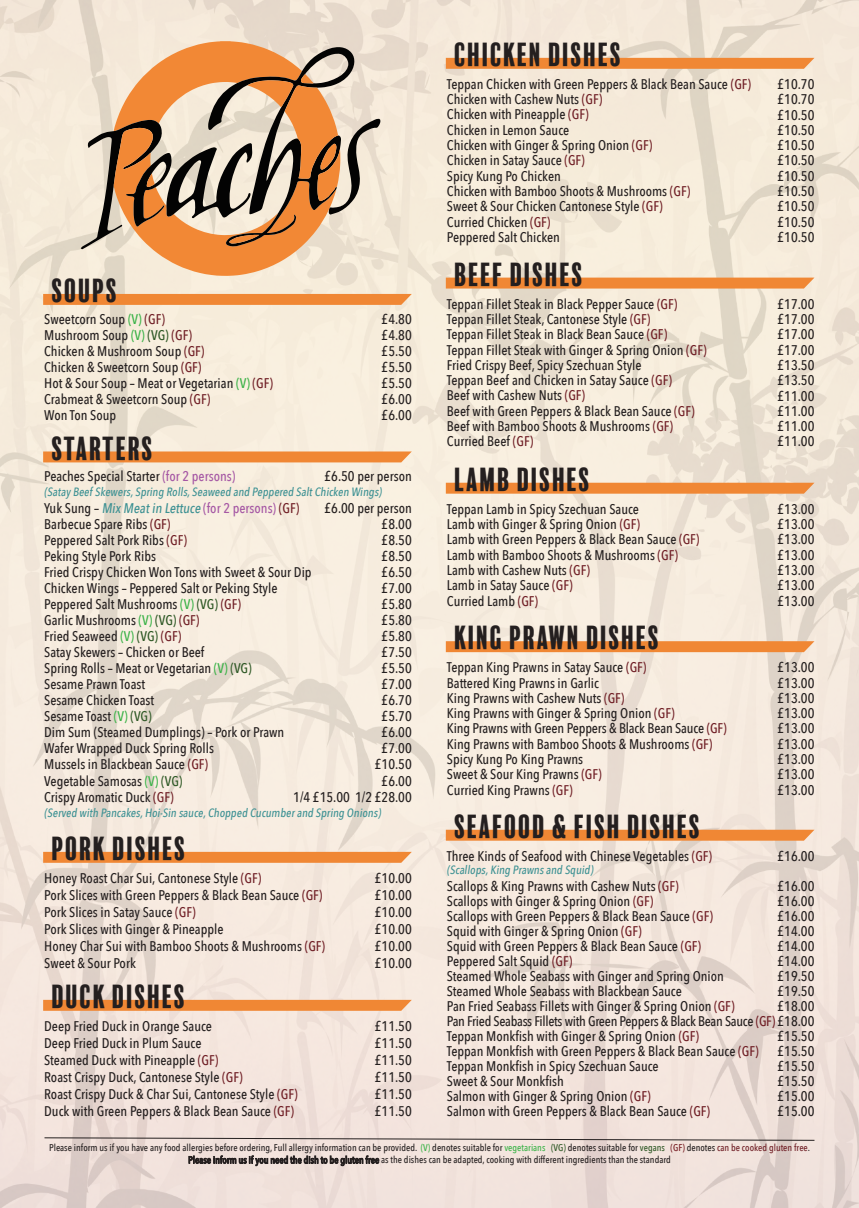
<style>
.page{position:relative;width:859px;height:1208px;background:#fff}
.page>*{position:absolute;margin:0;border:0;box-sizing:border-box;transform-origin:0 0}
.t1{font:30.6px "Balboa Plus Fill";color:#241f1f}
.t2{font:500 14px/15.3px "Avenir Next Condensed";color:#241f1f}
.t3{font:500 12px "Avenir Next Condensed";color:#3d9193}
.t4{font:500 9.8px/12px "Avenir Next Condensed";color:#241f1f;text-align:center}
.s1{color:#3ab247}
.s2{color:#6f1e25}
.s3{color:#2e5825}
.s4{color:#a557a4}
.s5{color:#3d9193}
.s6{color:#74191f}
</style>
<div class="page">
<img style="left:0;top:0;width:859px;height:1208px">
<svg style="left:81px;top:41px;width:299px;height:235px"></svg>
<svg style="left:43px;top:294px;width:369px;height:11px"></svg>
<svg style="left:43px;top:451px;width:369px;height:11px"></svg>
<svg style="left:43px;top:852px;width:369px;height:11px"></svg>
<svg style="left:446px;top:58px;width:368px;height:11px"></svg>
<svg style="left:446px;top:277px;width:368px;height:11px"></svg>
<div style="left:446px;top:483px;width:368px;height:10px;background:#f08734"></div>
<svg style="left:446px;top:641px;width:368px;height:11px"></svg>
<svg style="left:446px;top:829px;width:368px;height:11px"></svg>
<svg style="left:43px;top:999px;width:369px;height:11px"></svg>
<svg style="left:44px;top:1137px;width:771px;height:3px"></svg>
<h1 class="t1" style="left:454px;top:37px;width:170px">CHICKEN DISHES</h1>
<h1 class="t1" style="left:51px;top:273px;width:69px">SOUPS</h1>
<p class="t2" style="left:44px;top:310px;width:230px;line-height:16px">Sweetcorn Soup <span class="s1">(V)</span> <span class="s2">(GF)<br></span>Mushroom Soup <span class="s1">(V)</span> <span class="s3">(VG)</span> <span class="s2">(GF)<br></span>Chicken &amp; Mushroom Soup <span class="s2">(GF)<br></span>Chicken &amp; Sweetcorn Soup <span class="s2">(GF)<br></span>Hot &amp; Sour Soup – Meat or Vegetarian <span class="s1">(V)</span> <span class="s2">(GF)<br></span>Crabmeat &amp; Sweetcorn Soup <span class="s2">(GF)<br></span>Won Ton Soup</p>
<p class="t2" style="left:382px;top:310px;width:32px;line-height:16px;text-align:justify">£4.80 £4.80 £5.50 £5.50 £5.50 £6.00 £6.00</p>
<h1 class="t1" style="left:51px;top:431px;width:104px">STARTERS</h1>
<p class="t2" style="left:44px;top:469px;width:193px">Peaches Special Starter <span class="s4">(for 2 persons)</span></p>
<p class="t3" style="left:44px;top:485px;width:341px">(Satay Beef Skewers,Spring Rolls,Seaweed and Peppered SaltChicken Wings)</p>
<p class="t2" style="left:44px;top:500px;width:269px;line-height:16px">Yuk Sung – <span class="s5">Mix Meatin Lettuce</span><span class="s4">(for 2 persons)</span> <span class="s2">(GF)<br></span>Barbecue Spare Ribs <span class="s2">(GF)<br></span>Peppered Salt Pork Ribs <span class="s2">(GF)<br></span>Peking Style Pork Ribs<br>Fried Crispy Chicken Won Tons with Sweet &amp; Sour Dip<br>Chicken Wings – Peppered Salt or Peking Style<br>Peppered Salt Mushrooms <span class="s1">(V)</span> <span class="s3">(VG)</span> <span class="s2">(GF)<br></span>Garlic Mushrooms <span class="s1">(V)</span> <span class="s3">(VG)</span> <span class="s2">(GF)<br></span>Fried Seaweed <span class="s1">(V)</span> <span class="s3">(VG)</span> <span class="s2">(GF)<br></span>Satay Skewers – Chicken or Beef<br>Spring Rolls – Meat or Vegetarian <span class="s1">(V)</span> <span class="s3">(VG)<br></span>Sesame Prawn Toast<br>Sesame Chicken Toast<br>Sesame Toast <span class="s1">(V)</span> <span class="s3">(VG)<br></span>Dim Sum (Steamed Dumplings) – Pork or Prawn<br>Wafer Wrapped Duck Spring Rolls<br>Mussels in Blackbean Sauce <span class="s2">(GF)<br></span>Vegetable Samosas <span class="s1">(V)</span> <span class="s3">(VG)<br></span>Crispy Aromatic Duck <span class="s2">(GF)</span></p>
<p class="t3" style="left:44px;top:805px;width:340px">(Served with Pancakes,Hoi-Sin sauce,Chopped Cucumberand Spring Onions)</p>
<p class="t2" style="left:324px;top:469px;width:89px">£6.50 per person</p>
<p class="t2" style="left:293px;top:500px;width:120px;line-height:16px;text-align:right">£6.00 per person £8.00<br>£8.50<br>£8.50<br>£6.50<br>£7.00<br>£5.80<br>£5.80<br>£5.80<br>£7.50<br>£5.50<br>£7.00<br>£6.70<br>£5.70<br>£6.00<br>£7.00<br>£10.50<br>£6.00<br>1/4 £15.00 1/2 £28.00</p>
<h1 class="t1" style="left:51px;top:831px;width:137px">PORK DISHES</h1>
<p class="t2" style="left:44px;top:869px;width:282px;line-height:17px">Honey Roast Char Sui, Cantonese Style <span class="s2">(GF)<br></span>Pork Slices with Green Peppers &amp; Black Bean Sauce <span class="s2">(GF)<br></span>Pork Slices in Satay Sauce <span class="s2">(GF)<br></span>Pork Slices with Ginger &amp; Pineapple<br>Honey Char Sui with Bamboo Shoots &amp; Mushrooms <span class="s2">(GF)<br></span>Sweet &amp; Sour Pork</p>
<p class="t2" style="left:375px;top:869px;width:38px;line-height:17px;text-align:justify">£10.00 £10.00 £10.00 £10.00 £10.00 £10.00</p>
<h1 class="t1" style="left:51px;top:979px;width:136px">DUCK DISHES</h1>
<p class="t2" style="left:44px;top:1017px;width:255px;line-height:17px">Deep Fried Duck in Orange Sauce<br>Deep Fried Duck in Plum Sauce<br>Steamed Duck with Pineapple <span class="s2">(GF)<br></span>Roast Crispy Duck, Cantonese Style <span class="s2">(GF)<br></span>Roast Crispy Duck &amp; Char Sui, Cantonese Style <span class="s2">(GF)<br></span>Duck with Green Peppers &amp; Black Bean Sauce <span class="s2">(GF)</span></p>
<p class="t2" style="left:375px;top:1017px;width:38px;line-height:17px;text-align:justify">£11.50 £11.50 £11.50 £11.50 £11.50 £11.50</p>
<p class="t2" style="left:447px;top:76px;width:306px">Teppan Chicken with Green Peppers &amp; Black Bean Sauce <span class="s2">(GF)<br></span>Chicken with Cashew Nuts <span class="s2">(GF)<br></span>Chicken with Pineapple <span class="s2">(GF)<br></span>Chicken in Lemon Sauce<br>Chicken with Ginger &amp; Spring Onion <span class="s2">(GF)<br></span>Chicken in Satay Sauce <span class="s2">(GF)<br></span>Spicy Kung Po Chicken<br>Chicken with Bamboo Shoots &amp; Mushrooms <span class="s2">(GF)<br></span>Sweet &amp; Sour Chicken Cantonese Style <span class="s2">(GF)<br></span>Curried Chicken <span class="s2">(GF)<br></span>Peppered Salt Chicken</p>
<p class="t2" style="left:777px;top:76px;width:38px;text-align:justify">£10.70 £10.70 £10.50 £10.50 £10.50 £10.50 £10.50 £10.50 £10.50 £10.50 £10.50</p>
<h1 class="t1" style="left:454px;top:257px;width:132px">BEEF DISHES</h1>
<p class="t2" style="left:447px;top:296px;width:261px">Teppan Fillet Steak in Black Pepper Sauce <span class="s2">(GF)<br></span>Teppan Fillet Steak, Cantonese Style <span class="s2">(GF)<br></span>Teppan Fillet Steak in Black Bean Sauce <span class="s2">(GF)<br></span>Teppan Fillet Steak with Ginger &amp; Spring Onion <span class="s2">(GF)<br></span>Fried Crispy Beef, Spicy Szechuan Style<br>Teppan Beef and Chicken in Satay Sauce <span class="s2">(GF)<br></span>Beef with Cashew Nuts <span class="s2">(GF)<br></span>Beef with Green Peppers &amp; Black Bean Sauce <span class="s2">(GF)<br></span>Beef with Bamboo Shoots &amp; Mushrooms <span class="s2">(GF)<br></span>Curried Beef <span class="s2">(GF)</span></p>
<p class="t2" style="left:777px;top:296px;width:38px;text-align:justify">£17.00 £17.00 £17.00 £17.00 £13.50 £13.50 £11.00 £11.00 £11.00 £11.00</p>
<h1 class="t1" style="left:454px;top:462px;width:139px">LAMB DISHES</h1>
<p class="t2" style="left:447px;top:501px;width:254px">Teppan Lamb in Spicy Szechuan Sauce<br>Lamb with Ginger &amp; Spring Onion <span class="s2">(GF)<br></span>Lamb with Green Peppers &amp; Black Bean Sauce <span class="s2">(GF)<br></span>Lamb with Bamboo Shoots &amp; Mushrooms <span class="s2">(GF)<br></span>Lamb with Cashew Nuts <span class="s2">(GF)<br></span>Lamb in Satay Sauce <span class="s2">(GF)<br></span>Curried Lamb <span class="s2">(GF)</span></p>
<p class="t2" style="left:777px;top:501px;width:38px;text-align:justify">£13.00 £13.00 £13.00 £13.00 £13.00 £13.00 £13.00</p>
<h1 class="t1" style="left:454px;top:621px;width:208px">KING PRAWN DISHES</h1>
<p class="t2" style="left:447px;top:659px;width:281px">Teppan King Prawns in Satay Sauce <span class="s2">(GF)<br></span>Battered King Prawns in Garlic<br>King Prawns with Cashew Nuts <span class="s2">(GF)<br></span>King Prawns with Ginger &amp; Spring Onion <span class="s2">(GF)<br></span>King Prawns with Green Peppers &amp; Black Bean Sauce <span class="s2">(GF)<br></span>King Prawns with Bamboo Shoots &amp; Mushrooms <span class="s2">(GF)<br></span>Spicy Kung Po King Prawns<br>Sweet &amp; Sour King Prawns <span class="s2">(GF)<br></span>Curried King Prawns <span class="s2">(GF)</span></p>
<p class="t2" style="left:777px;top:659px;width:38px;text-align:justify">£13.00 £13.00 £13.00 £13.00 £13.00 £13.00 £13.00 £13.00 £13.00</p>
<h1 class="t1" style="left:454px;top:809px;width:249px">SEAFOOD &amp; FISH DISHES</h1>
<p class="t2" style="left:447px;top:848px;width:267px">Three Kinds of Seafood with Chinese Vegetables <span class="s2">(GF)</span></p>
<p class="t3" style="left:447px;top:862px;width:150px">(Scallops,King Prawns and Squid)</p>
<p class="t2" style="left:447px;top:878px;width:369px;line-height:15px">Scallops &amp; King Prawns with Cashew Nuts <span class="s2">(GF)<br></span>Scallops with Ginger &amp; Spring Onion <span class="s2">(GF)<br></span>Scallops with Green Peppers &amp; Black Bean Sauce <span class="s2">(GF)<br></span>Squid with Ginger &amp; Spring Onion <span class="s2">(GF)<br></span>Squid with Green Peppers &amp; Black Bean Sauce <span class="s2">(GF)<br></span>Peppered Salt Squid <span class="s2">(GF)<br></span>Steamed Whole Seabass with Ginger and Spring Onion<br>Steamed Whole Seabass with Blackbean Sauce<br>Pan Fried Seabass Fillets with Ginger &amp; Spring Onion <span class="s2">(GF)<br></span>Pan Fried Seabass Fillets with Green Peppers &amp; Black Bean Sauce <span class="s2">(GF)</span> £18.00<br>Teppan Monkfish with Ginger &amp; Spring Onion <span class="s2">(GF)<br></span>Teppan Monkfish with Green Peppers &amp; Black Bean Sauce <span class="s2">(GF)<br></span>Teppan Monkfish in Spicy Szechuan Sauce<br>Sweet &amp; Sour Monkfish<br>Salmon with Ginger &amp; Spring Onion <span class="s2">(GF)<br></span>Salmon with Green Peppers &amp; Black Bean Sauce <span class="s2">(GF)</span></p>
<p class="t2" style="left:777px;top:841px;width:38px;line-height:30px">£16.00 £16.00</p>
<p class="t2" style="left:777px;top:893px;width:38px;line-height:15px;text-align:justify">£16.00 £16.00 £14.00 £14.00 £14.00 £19.50 £19.50 £18.00</p>
<p class="t2" style="left:777px;top:1028px;width:38px;line-height:15px;text-align:justify">£15.50 £15.50 £15.50 £15.50 £15.00 £15.00</p>
<p class="t4" style="left:49px;top:1142px;width:762px">Please inform us if you have any food allergies before ordering, Full allergy information can be provided. <span class="s1">(V)</span> denotes suitable for <span class="s1">vegetarians</span> <span class="s3">(VG)</span> denotes suitable for <span class="s3">vegans</span> <span class="s6">(GF)</span> denotes <span class="s2">can be cooked gluten free</span>.<br>Please inform us if you need the dish to be gluten free as the dishes can be adapted, cooking with different ingredients than the standard</p>
</div>
